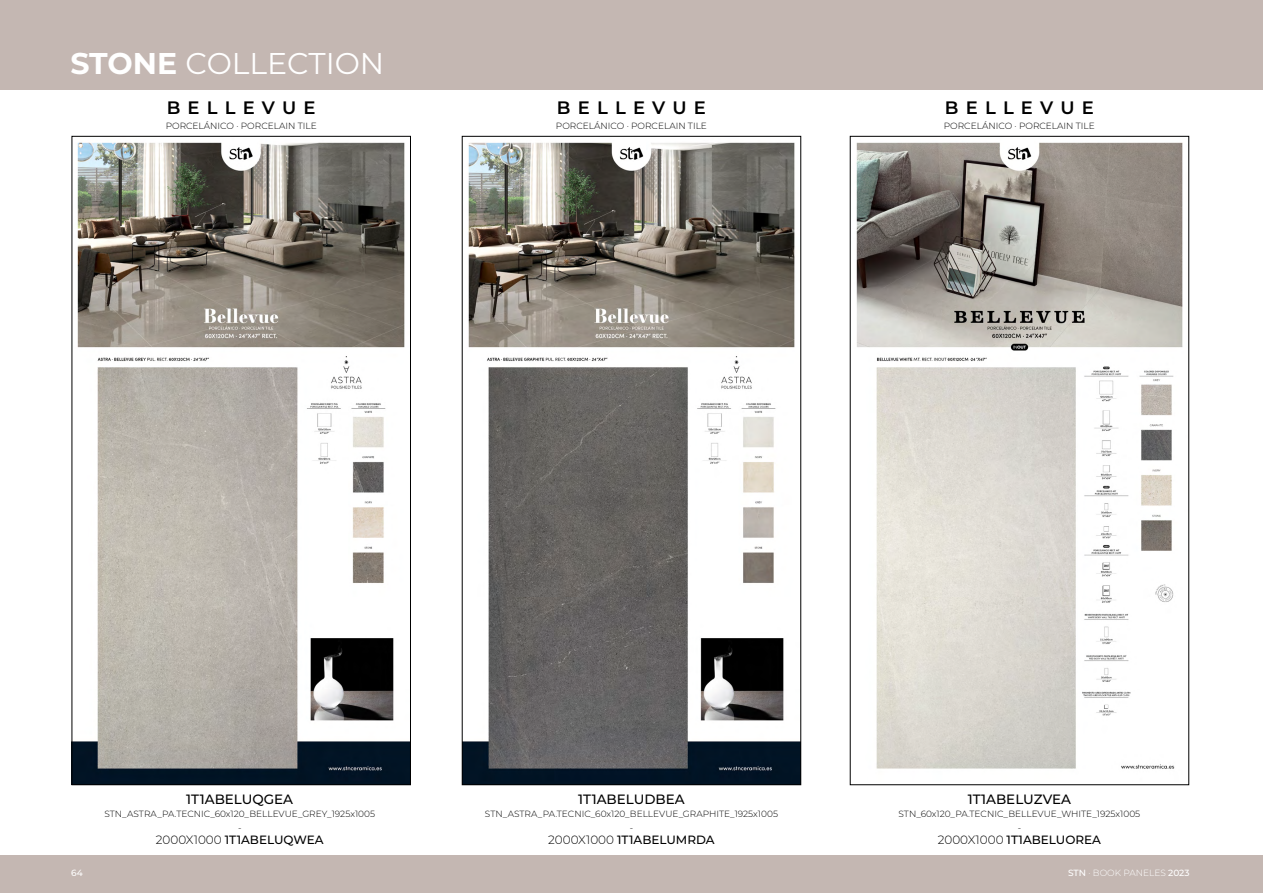
<style>
.page{position:relative;width:1263px;height:893px;background:#fff}
.page>*{position:absolute;margin:0;border:0;box-sizing:border-box;transform-origin:0 0}
.t1{font:30px "Montserrat";color:#fff}
.t2{font:600 18px "Montserrat";letter-spacing:.4em;color:#000}
.t3{font:500 13.5px "Montserrat";color:#000}
.t4{font:500 12px "Montserrat";color:#000}
.t5{font:300 9px/13.5px "Montserrat";color:#000;text-align:center}
.t6{font:300 9px "Montserrat";color:#fff}
.t7{font:500 9px "Montserrat";color:#fff}
.s1{font-weight:700}
.s2{font-weight:300}
.s3{font-weight:500}
</style>
<div class="page">
<div style="left:0;top:0;width:1263px;height:90px;background:#c4b7b2"></div>
<div style="left:0;top:856px;width:1263px;height:37px;background:#c4b7b2"></div>
<img style="left:464px;top:142px;width:335px;height:641px">
<img style="left:856px;top:142px;width:327px;height:627px">
<img style="left:74px;top:142px;width:335px;height:641px">
<h1 class="t1" style="left:70px;top:43px;width:315px"><span class="s1">STONE</span> COLLECTION</h1>
<h2 class="t2" style="left:167px;top:95px;width:150px">BELLEVUE</h2>
<p class="t5" style="left:166px;top:119px;width:153px">PORCELÁNICO · PORCELAIN TILE</p>
<h2 class="t2" style="left:557px;top:95px;width:150px">BELLEVUE</h2>
<p class="t5" style="left:556px;top:119px;width:153px">PORCELÁNICO · PORCELAIN TILE</p>
<h2 class="t2" style="left:945px;top:95px;width:150px">BELLEVUE</h2>
<p class="t5" style="left:944px;top:119px;width:153px">PORCELÁNICO · PORCELAIN TILE</p>
<h3 class="t3" style="left:186px;top:790px;width:108px">1T1ABELUQGEA</h3>
<p class="t5" style="left:104px;top:807px;width:272px">STN_ASTRA_PA.TECNIC_60x120_BELLEVUE_GREY_1925x1005 -</p>
<h3 class="t4" style="left:156px;top:832px;width:169px"><span class="s2">2000X1000</span> 1T1ABELUQWEA</h3>
<h3 class="t3" style="left:578px;top:790px;width:108px">1T1ABELUDBEA</h3>
<p class="t5" style="left:485px;top:807px;width:295px">STN_ASTRA_PA.TECNIC_60x120_BELLEVUE_GRAPHITE_1925x1005 -</p>
<h3 class="t4" style="left:548px;top:832px;width:168px"><span class="s2">2000X1000</span> 1T1ABELUMRDA</h3>
<h3 class="t3" style="left:968px;top:790px;width:105px">1T1ABELUZVEA</h3>
<p class="t5" style="left:898px;top:807px;width:243px">STN_60x120_PA.TECNIC_BELLEVUE_WHITE_1925x1005 -</p>
<h3 class="t4" style="left:938px;top:832px;width:165px"><span class="s2">2000X1000</span> 1T1ABELUOREA</h3>
<p class="t7" style="left:71px;top:867px;width:13px">64</p>
<p class="t6" style="left:1068px;top:867px;width:123px"><span class="s3">STN</span> · BOOK PANELES <span class="s3">2023</span></p>
</div>
